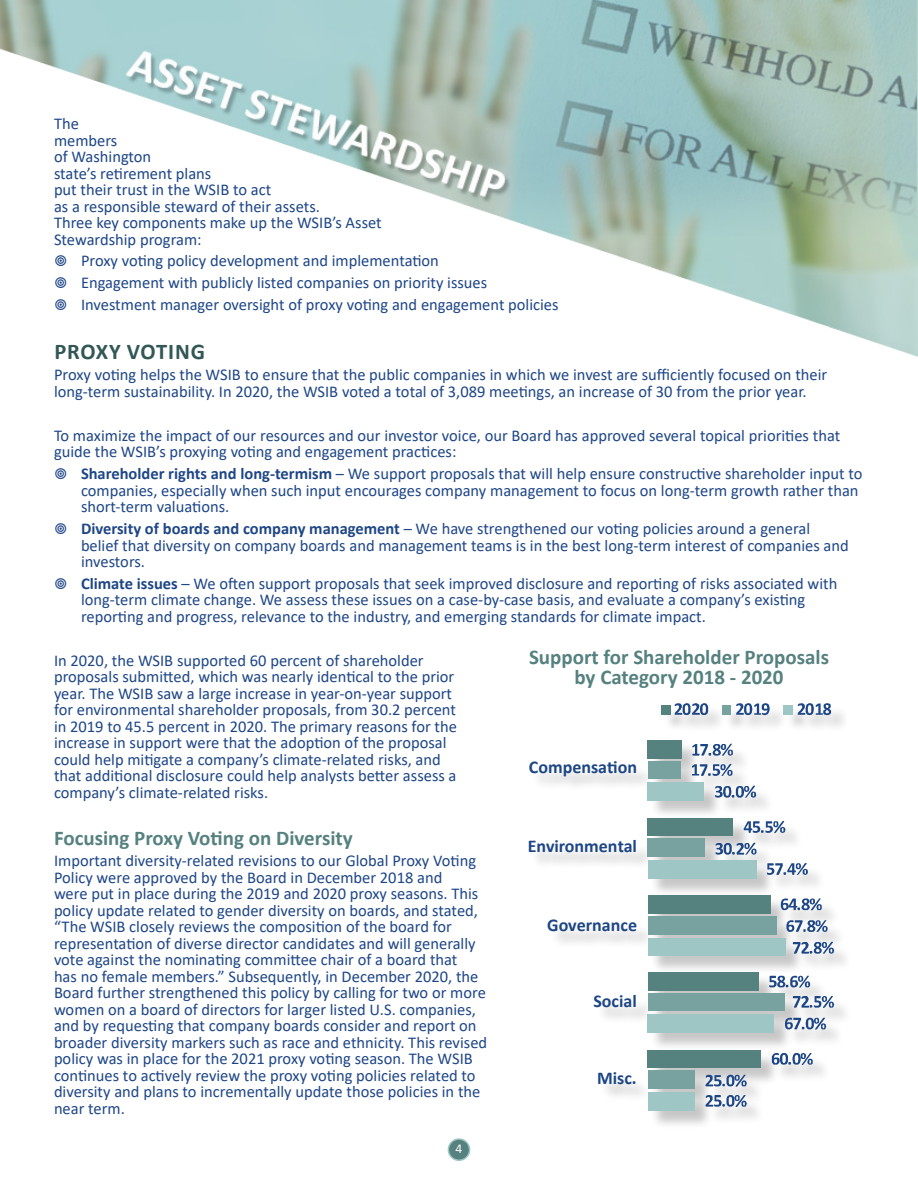
<style>
.page{position:relative;width:918px;height:1188px;background:#fff}
.page>*{position:absolute;margin:0;border:0;box-sizing:border-box;transform-origin:0 0}
.t1{font:700 22.5px "Calibri";letter-spacing:.04em;color:#325755}
.t2{font:700 21px/19.5px "Calibri";color:#55817f;text-align:center}
.t3{font:700 18px "Calibri";color:#1d4686}
.t4{font:16.5px/16.5px "Calibri";color:#1e4687}
.t5{font:13.5px "Calibri";color:#fff}
.s1{font-weight:700}
</style>
<div class="page">
<div style="left:448px;top:1139px;width:22px;height:21px;background:#55817f;border-radius:50%"></div>
<div style="left:448px;top:1138px;width:22px;height:23px;border:2px solid #9ec6c4;border-radius:50%"></div>
<img style="left:0;top:0;width:918px;height:357px">
<div style="left:531px;top:705px;width:322px;height:425px;background:#231f20;opacity:.25"></div>
<div style="left:648px;top:1092px;width:47px;height:19px;background:#9ec6c4"></div>
<div style="left:648px;top:1014px;width:126px;height:19px;background:#9ec6c4"></div>
<div style="left:648px;top:938px;width:138px;height:18px;background:#9ec6c4"></div>
<div style="left:648px;top:860px;width:108px;height:19px;background:#9ec6c4"></div>
<div style="left:648px;top:782px;width:56px;height:19px;background:#9ec6c4"></div>
<div style="left:648px;top:1071px;width:47px;height:18px;background:#77a2a0"></div>
<div style="left:648px;top:994px;width:137px;height:17px;background:#77a2a0"></div>
<div style="left:648px;top:917px;width:128px;height:18px;background:#77a2a0"></div>
<div style="left:648px;top:839px;width:57px;height:18px;background:#77a2a0"></div>
<div style="left:648px;top:762px;width:33px;height:17px;background:#77a2a0"></div>
<div style="left:648px;top:1050px;width:113px;height:18px;background:#55817f"></div>
<div style="left:648px;top:972px;width:111px;height:19px;background:#55817f"></div>
<div style="left:648px;top:895px;width:122px;height:19px;background:#55817f"></div>
<div style="left:648px;top:818px;width:85px;height:18px;background:#55817f"></div>
<div style="left:648px;top:740px;width:34px;height:19px;background:#55817f"></div>
<svg style="left:705px;top:1095px;width:42px;height:12px"></svg>
<svg style="left:785px;top:1018px;width:41px;height:12px"></svg>
<svg style="left:793px;top:942px;width:41px;height:12px"></svg>
<svg style="left:767px;top:863px;width:41px;height:12px"></svg>
<svg style="left:715px;top:786px;width:41px;height:12px"></svg>
<svg style="left:705px;top:1075px;width:42px;height:12px"></svg>
<svg style="left:793px;top:996px;width:41px;height:12px"></svg>
<svg style="left:786px;top:920px;width:42px;height:12px"></svg>
<svg style="left:716px;top:843px;width:40px;height:12px"></svg>
<svg style="left:692px;top:764px;width:40px;height:12px"></svg>
<svg style="left:772px;top:1053px;width:41px;height:12px"></svg>
<svg style="left:769px;top:976px;width:41px;height:12px"></svg>
<svg style="left:781px;top:899px;width:41px;height:12px"></svg>
<svg style="left:744px;top:821px;width:41px;height:12px"></svg>
<svg style="left:692px;top:744px;width:41px;height:12px"></svg>
<div style="left:661px;top:705px;width:9px;height:9px;background:#55817f"></div>
<svg style="left:675px;top:703px;width:33px;height:12px"></svg>
<div style="left:722px;top:705px;width:9px;height:9px;background:#77a2a0"></div>
<svg style="left:736px;top:703px;width:34px;height:12px"></svg>
<div style="left:783px;top:705px;width:9px;height:9px;background:#9ec6c4"></div>
<svg style="left:798px;top:703px;width:33px;height:12px"></svg>
<svg style="left:55px;top:255px;width:11px;height:11px"></svg>
<svg style="left:55px;top:277px;width:11px;height:11px"></svg>
<svg style="left:55px;top:299px;width:11px;height:11px"></svg>
<p class="t4" style="left:54px;top:115px;width:329px">The<br>members<br>of Washington<br>state’s retirement plans<br>put their trust in the WSIB to act<br>as a responsible steward of their assets.<br>Three key components make up the WSIB’s Asset<br>Stewardship program:</p>
<p class="t4" style="left:81px;top:250px;width:479px;line-height:21.9px">Proxy voting policy development and implementation<br>Engagement with publicly listed companies on priority issues<br>Investment manager oversight of proxy voting and engagement policies</p>
<h1 class="t1" style="left:54px;top:335px;width:152px">PROXY VOTING</h1>
<p class="t4" style="left:54px;top:366px;width:775px">Proxy voting helps the WSIB to ensure that the public companies in which we invest are sufficiently focused on their long-term sustainability. In 2020, the WSIB voted a total of 3,089 meetings, an increase of 30 from the prior year.</p>
<p class="t4" style="left:54px;top:427px;width:788px">To maximize the impact of our resources and our investor voice, our Board has approved several topical priorities that guide the WSIB’s proxying voting and engagement practices:</p>
<p class="t4" style="left:81px;top:465px;width:783px"><span class="s1">Shareholder rights and long-termism</span> – We support proposals that will help ensure constructive shareholder input to companies, especially when such input encourages company management to focus on long-term growth rather than short-term valuations.</p>
<p class="t4" style="left:81px;top:520px;width:769px"><span class="s1">Diversity of boards and company management</span> – We have strengthened our voting policies around a general belief that diversity on company boards and management teams is in the best long-term interest of companies and investors.</p>
<p class="t4" style="left:81px;top:575px;width:758px"><span class="s1">Climate issues</span> – We often support proposals that seek improved disclosure and reporting of risks associated with long-term climate change. We assess these issues on a case-by-case basis, and evaluate a company’s existing reporting and progress, relevance to the industry, and emerging standards for climate impact.</p>
<p class="t4" style="left:54px;top:652px;width:404px">In 2020, the WSIB supported 60 percent of shareholder proposals submitted, which was nearly identical to the prior year. The WSIB saw a large increase in year-on-year support for environmental shareholder proposals, from 30.2 percent in 2019 to 45.5 percent in 2020. The primary reasons for the increase in support were that the adoption of the proposal could help mitigate a company’s climate-related risks, and that additional disclosure could help analysts better assess a company’s climate-related risks.</p>
<p class="t2" style="left:54px;top:828px;width:300px">Focusing Proxy Voting on Diversity</p>
<p class="t4" style="left:54px;top:852px;width:435px">Important diversity-related revisions to our Global Proxy Voting Policy were approved by the Board in December 2018 and<br>were put in place during the 2019 and 2020 proxy seasons. This policy update related to gender diversity on boards, and stated, “The WSIB closely reviews the composition of the board for representation of diverse director candidates and will generally vote against the nominating committee chair of a board that<br>has no female members.” Subsequently, in December 2020, the Board further strengthened this policy by calling for two or more women on a board of directors for larger listed U.S. companies, and by requesting that company boards consider and report on broader diversity markers such as race and ethnicity. This revised policy was in place for the 2021 proxy voting season. The WSIB continues to actively review the proxy voting policies related to diversity and plans to incrementally update those policies in the near term.</p>
<p class="t2" style="left:529px;top:647px;width:302px">Support for Shareholder Proposals by Category 2018 - 2020</p>
<p class="t3" style="left:529px;top:754px;width:110px">Compensation</p>
<p class="t3" style="left:528px;top:833px;width:111px">Environmental</p>
<p class="t3" style="left:547px;top:912px;width:91px">Governance</p>
<p class="t3" style="left:593px;top:988px;width:45px">Social</p>
<p class="t3" style="left:597px;top:1065px;width:41px">Misc.</p>
<p class="t5" style="left:456px;top:1139px;width:8px">4</p>
</div>
